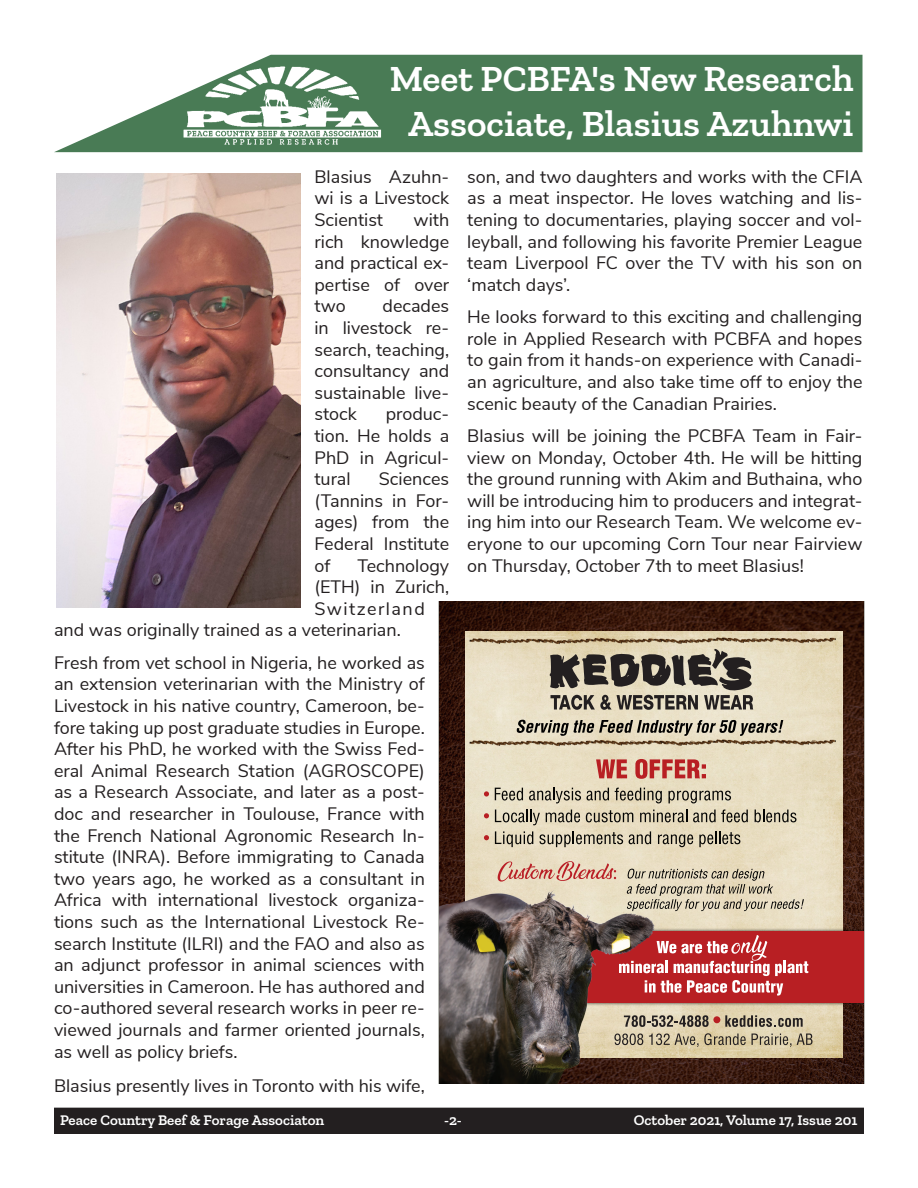
<style>
.page{position:relative;width:918px;height:1188px;background:#fff}
.page>*{position:absolute;margin:0;border:0;box-sizing:border-box;transform-origin:0 0}
.t1{font:600 37.5px/45px "Zilla Slab";color:#fff;text-align:center}
.t2{font:18px/21.6px "Nunito Sans";color:#231f20;text-align:justify}
.t3{font:18px "Nunito Sans";letter-spacing:.08em;color:#231f20}
.t4{font:600 15px "Zilla Slab";color:#fff}
</style>
<div class="page">
<div style="left:55px;top:1108px;width:808px;height:25px;background:#231f20"></div>
<div style="left:54px;top:1108px;width:810px;height:26px;border:2px solid #231f20"></div>
<svg style="left:54px;top:55px;width:809px;height:97px;fill:#497b55"></svg>
<img style="left:174px;top:62px;width:216px;height:86px">
<svg style="left:440px;top:601px;width:424px;height:483px;background:#35160c"></svg>
<img style="left:440px;top:624px;width:420px;height:439px">
<svg style="left:548px;top:649px;width:205px;height:61px;background:#898275"></svg>
<img style="left:465px;top:630px;width:375px;height:18px">
<svg style="left:484px;top:791px;width:5px;height:6px"></svg>
<svg style="left:495px;top:788px;width:28px;height:13px"></svg>
<svg style="left:529px;top:788px;width:52px;height:15px"></svg>
<svg style="left:587px;top:788px;width:22px;height:13px"></svg>
<svg style="left:615px;top:788px;width:47px;height:15px"></svg>
<svg style="left:669px;top:791px;width:62px;height:12px"></svg>
<svg style="left:484px;top:813px;width:5px;height:5px"></svg>
<svg style="left:495px;top:810px;width:45px;height:15px"></svg>
<svg style="left:546px;top:810px;width:34px;height:12px"></svg>
<svg style="left:586px;top:810px;width:47px;height:12px"></svg>
<svg style="left:640px;top:810px;width:47px;height:12px"></svg>
<svg style="left:693px;top:809px;width:55px;height:13px"></svg>
<svg style="left:755px;top:810px;width:42px;height:12px"></svg>
<svg style="left:484px;top:835px;width:5px;height:5px"></svg>
<svg style="left:495px;top:831px;width:38px;height:16px"></svg>
<svg style="left:540px;top:831px;width:83px;height:16px"></svg>
<svg style="left:629px;top:831px;width:22px;height:13px"></svg>
<svg style="left:658px;top:834px;width:35px;height:13px"></svg>
<svg style="left:699px;top:831px;width:41px;height:16px"></svg>
<svg style="left:596px;top:759px;width:31px;height:19px"></svg>
<svg style="left:635px;top:759px;width:71px;height:20px"></svg>
<img style="left:655px;top:927px;width:209px;height:79px">
<div style="left:440px;top:931px;width:424px;height:72px;background:#b81f23"></div>
<svg style="left:655px;top:935px;width:153px;height:61px"></svg>
<img style="left:465px;top:732px;width:375px;height:18px">
<svg style="left:655px;top:1015px;width:54px;height:12px"></svg>
<div style="left:713px;top:1016px;width:7px;height:7px;background:#b81f23;border-radius:50%"></div>
<svg style="left:725px;top:1015px;width:78px;height:12px"></svg>
<svg style="left:655px;top:1033px;width:91px;height:14px"></svg>
<svg style="left:752px;top:1034px;width:39px;height:13px"></svg>
<svg style="left:797px;top:1033px;width:16px;height:12px"></svg>
<img style="left:440px;top:890px;width:215px;height:194px">
<svg style="left:516px;top:720px;width:267px;height:16px;background:#9e9786"></svg>
<svg style="left:627px;top:869px;width:177px;height:42px;background:#c4baa4"></svg>
<svg style="left:498px;top:861px;width:118px;height:21px;background:#ddb09d"></svg>
<img style="left:56px;top:173px;width:245px;height:435px">
<p class="t1" style="left:390px;top:56px;width:465px">Meet PCBFA's New Research<br>Associate, Blasius Azuhnwi</p>
<p class="t2" style="left:314px;top:165px;width:136px">Blasius Azuhn&shy;wi is a Livestock Scientist</p>
<p class="t2" style="left:467px;top:165px;width:397px">son, and two daughters and works with the CFIA as a meat inspector. He loves watching and lis&shy;tening to documentaries, playing soccer and vol&shy;leyball, and following his favorite Premier League team Liverpool FC over the TV with his son on ‘match days’.</p>
<p class="t2" style="left:467px;top:305px;width:397px">He looks forward to this exciting and challenging role in Applied Research with PCBFA and hopes to gain from it hands-on experience with Canadi&shy;an agriculture, and also take time off to enjoy the scenic beauty of the Canadian Prairies.</p>
<p class="t2" style="left:467px;top:424px;width:397px">Blasius will be joining the PCBFA Team in Fair&shy;view on Monday, October 4th. He will be hitting the ground running with Akim and Buthaina, who will be introducing him to producers and integrat&shy;ing him into our Research Team. We welcome ev&shy;eryone to our upcoming Corn Tour near Fairview on Thursday, October 7th to meet Blasius!</p>
<p class="t2" style="left:314px;top:208px;width:136px;text-indent:99px">with rich knowledge and practical ex&shy;pertise of over two</p>
<p class="t2" style="left:314px;top:294px;width:136px;text-indent:68px">decades in livestock re&shy;search, teaching, consultancy and sustainable live&shy;stock</p>
<p class="t2" style="left:314px;top:402px;width:136px;text-indent:71px">produc&shy;tion. He holds a PhD in Agricul&shy;tural</p>
<p class="t2" style="left:314px;top:467px;width:136px;text-indent:64px">Sciences (Tannins in For&shy;ages) from the Federal Institute of</p>
<p class="t2" style="left:357px;top:554px;width:93px">Technology</p>
<p class="t2" style="left:314px;top:575px;width:136px">(ETH) in Zurich,</p>
<p class="t3" style="left:314px;top:596px;width:112px">Switzerland</p>
<p class="t2" style="left:54px;top:618px;width:348px">and was originally trained as a veterinarian.</p>
<p class="t2" style="left:54px;top:651px;width:372px">Fresh from vet school in Nigeria, he worked as an extension veterinarian with the Ministry of Livestock in his native country, Cameroon, be&shy;fore taking up post graduate studies in Europe.<br>After his PhD, he worked with the Swiss Fed&shy;eral Animal Research Station (AGROSCOPE) as a Research Associate, and later as a post&shy;doc and researcher in Toulouse, France with the French National Agronomic Research In&shy;stitute (INRA). Before immigrating to Canada two years ago, he worked as a consultant in Africa with international livestock organiza&shy;tions such as the International Livestock Re&shy;search Institute (ILRI) and the FAO and also as an adjunct professor in animal sciences with universities in Cameroon. He has authored and co-authored several research works in peer re&shy;viewed journals and farmer oriented journals, as well as policy briefs.</p>
<p class="t2" style="left:54px;top:1074px;width:372px">Blasius presently lives in Toronto with his wife,</p>
<p class="t4" style="left:60px;top:1112px;width:266px">Peace Country Beef &amp; Forage Associaton</p>
<p class="t4" style="left:444px;top:1112px;width:19px">-2-</p>
<p class="t4" style="left:634px;top:1112px;width:225px">October 2021, Volume 17, Issue 201</p>
</div>
